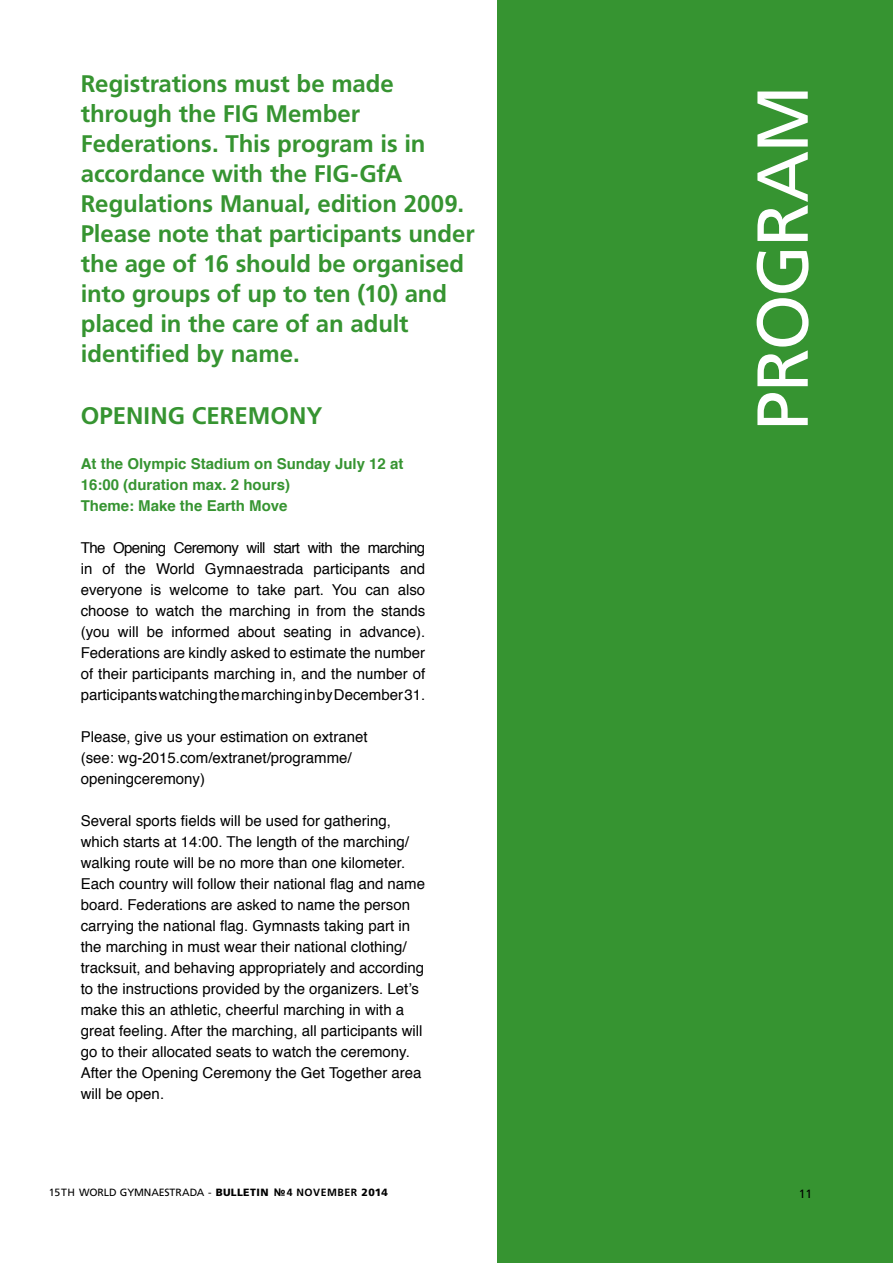
<style>
.page{position:relative;width:893px;height:1263px;background:#fff}
.page>*{position:absolute;margin:0;border:0;box-sizing:border-box;transform-origin:0 0}
.t1{font:72px "Frutiger LT Std";letter-spacing:-.03em;color:#fff}
.t2{font:700 24px/30px "Frutiger LT Std";letter-spacing:-.005em;color:#369431}
.t3{font:15px/21px "Helvetica";color:#000}
.t4{font:700 15px/21px "Helvetica";color:#369431}
.t5{font:12px "Frutiger LT Std";color:#000}
.t6{font:10.5px "Frutiger LT Std";letter-spacing:-.01em;color:#000}
.s1{font-weight:900}
.s2{font-family:"Arial";font-weight:700}
.s3{font-weight:700}
</style>
<div class="page">
<div style="left:497px;top:0;width:396px;height:1263px;background:#369431"></div>
<p class="t2" style="left:81px;top:69px;width:395px">Registrations must be made through the FIG Member<br>Federations. This program is in accordance with the FIG-GfA<br>Regulations Manual, edition 2009.<br>Please note that participants under the age of 16 should be organised into groups of up to ten (10) and placed in the care of an adult identified by name.</p>
<h2 class="t2" style="left:81px;top:401px;width:243px">OPENING CEREMONY</h2>
<p class="t4" style="left:81px;top:454px;width:324px">At the Olympic Stadium on Sunday July 12 at<br>16:00 (duration max. 2 hours)<br>Theme: Make the Earth Move</p>
<p class="t3" style="left:81px;top:538px;width:346px;text-align:justify">The Opening Ceremony will start with the marching in of the World Gymnaestrada participants and everyone is welcome to take part. You can also choose to watch the marching in from the stands (you will be informed about seating in advance).<br>Federations are kindly asked to estimate the number of their participants marching in, and the number of participants watching the marching in by December 31.</p>
<p class="t3" style="left:81px;top:727px;width:288px">Please, give us your estimation on extranet (see: wg-2015.com/extranet/programme/ openingceremony)</p>
<p class="t3" style="left:81px;top:811px;width:346px">Several sports fields will be used for gathering, which starts at 14:00. The length of the marching/ walking route will be no more than one kilometer.<br>Each country will follow their national flag and name board. Federations are asked to name the person carrying the national flag. Gymnasts taking part in the marching in must wear their national clothing/ tracksuit, and behaving appropriately and according to the instructions provided by the organizers. Let’s make this an athletic, cheerful marching in with a great feeling. After the marching, all participants will go to their allocated seats to watch the ceremony.<br>After the Opening Ceremony the Get Together area will be open.</p>
<h1 class="t1" style="left:740px;top:431px;width:347px;rotate:-90deg">PROGRAM</h1>
<p class="t6" style="left:49px;top:1186px;width:340px">15TH WORLD GYMNAESTRADA - <span class="s1">BULLETIN</span> <span class="s2">№</span><span class="s3">4 NOVEMBER</span> <span class="s1">2014</span></p>
<p class="t5" style="left:799px;top:1186px;width:15px">11</p>
</div>
